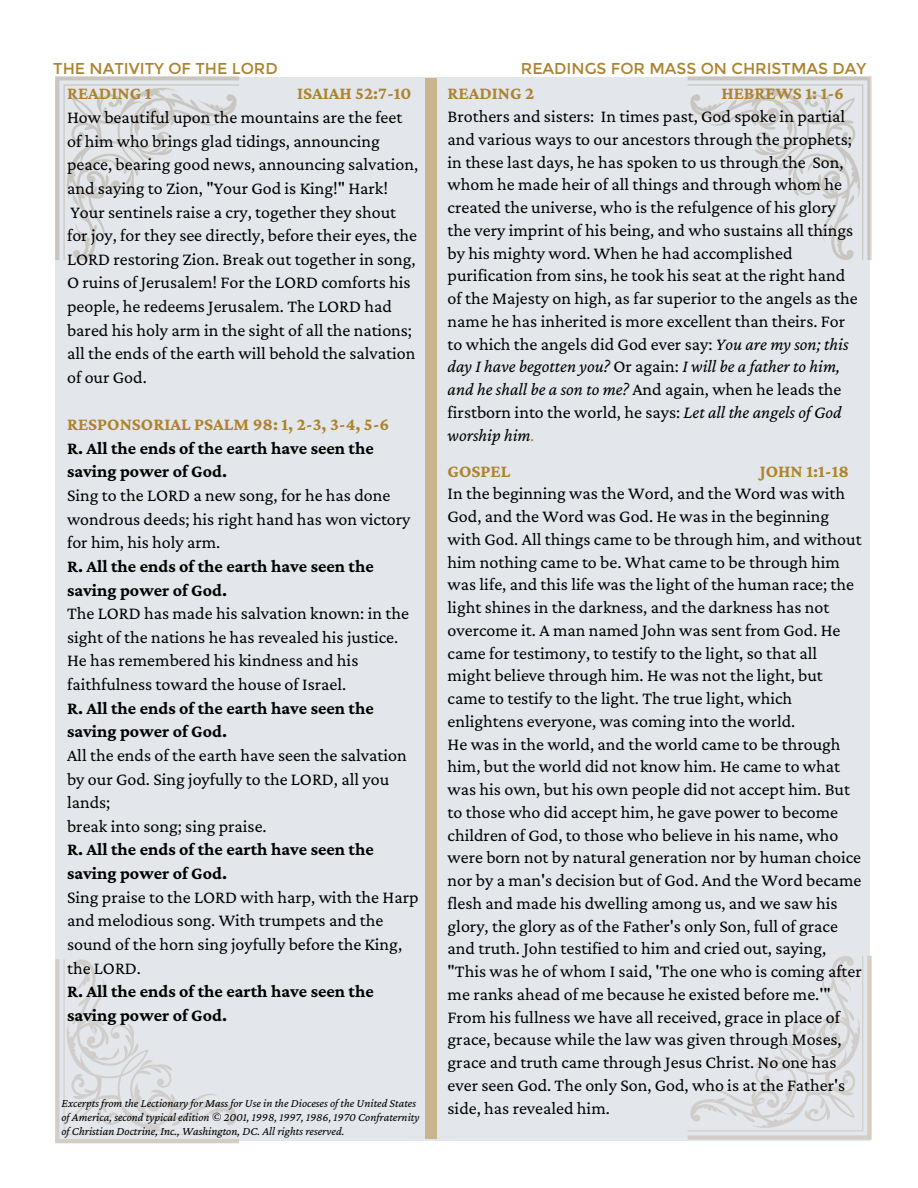
<style>
.page{position:relative;width:918px;height:1188px;background:#fff}
.page>*{position:absolute;margin:0;border:0;box-sizing:border-box;transform-origin:0 0}
.t1{font:18px/22.8px "Crimson Pro";color:#000}
.t2{font:700 18px/23.7px "Crimson Pro";color:#000}
.t3{font:700 18px "Crimson Pro";color:#ad8330}
.t4{font:15.75px "Montserrat";color:#ad8330}
.t5{font:italic 12px/14px "Crimson Pro";color:#000}
.s1{font-style:italic}
.s2{font-style:italic;color:#ad8330}
</style>
<div class="page">
<div style="left:56px;top:78px;width:814px;height:1063px;background:#e3e7eb"></div>
<svg style="left:55px;top:76px;width:184px;height:184px"></svg>
<div style="left:426px;top:78px;width:11px;height:1060px;background:#c8b58e"></div>
<svg style="left:688px;top:76px;width:184px;height:184px"></svg>
<p class="t4" style="left:53px;top:58px;width:226px">THE NATIVITY OF THE LORD</p>
<p class="t4" style="left:521px;top:58px;width:347px">READINGS FOR MASS ON CHRISTMAS DAY</p>
<p class="t3" style="left:448px;top:83px;width:88px">READING 2</p>
<p class="t3" style="left:721px;top:83px;width:124px">HEBREWS 1: 1-6</p>
<p class="t1" style="left:448px;top:105px;width:412px">Brothers and sisters: In times past, God spoke in partial and various ways to our ancestors through the prophets; in these last days, he has spoken to us through the Son, whom he made heir of all things and through whom he created the universe, who is the refulgence of his glory the very imprint of his being, and who sustains all things by his mighty word. When he had accomplished purification from sins, he took his seat at the right hand of the Majesty on high, as far superior to the angels as the name he has inherited is more excellent than theirs. For to which the angels did God ever say: <span class="s1">You are my son; this day I have begotten you?</span> Or again: <span class="s1">I will be a father to him, and he shall be a son to me?</span> And again, when he leads the firstborn into the world, he says: <span class="s1">Let all the angels of God worship him</span><span class="s2">.</span></p>
<p class="t3" style="left:448px;top:460px;width:64px">GOSPEL</p>
<p class="t3" style="left:760px;top:460px;width:91px">JOHN 1:1-18</p>
<p class="t1" style="left:448px;top:482px;width:416px">In the beginning was the Word, and the Word was with God, and the Word was God. He was in the beginning with God. All things came to be through him, and without him nothing came to be. What came to be through him was life, and this life was the light of the human race; the light shines in the darkness, and the darkness has not overcome it. A man named John was sent from God. He came for testimony, to testify to the light, so that all might believe through him. He was not the light, but came to testify to the light. The true light, which enlightens everyone, was coming into the world.</p>
<p class="t1" style="left:448px;top:732px;width:416px">He was in the world, and the world came to be through him, but the world did not know him. He came to what was his own, but his own people did not accept him. But to those who did accept him, he gave power to become children of God, to those who believe in his name, who were born not by natural generation nor by human choice nor by a man's decision but of God. And the Word became flesh and made his dwelling among us, and we saw his glory, the glory as of the Father's only Son, full of grace and truth. John testified to him and cried out, saying, "This was he of whom I said, 'The one who is coming after me ranks ahead of me because he existed before me.'" From his fullness we have all received, grace in place of grace, because while the law was given through Moses, grace and truth came through Jesus Christ. No one has ever seen God. The only Son, God, who is at the Father's side, has revealed him.</p>
<p class="t3" style="left:67px;top:83px;width:86px">READING 1</p>
<p class="t3" style="left:297px;top:83px;width:116px">ISAIAH 52:7-10</p>
<p class="t1" style="left:67px;top:105px;width:353px;line-height:23.7px">How beautiful upon the mountains are the feet of him who brings glad tidings, announcing peace, bearing good news, announcing salvation, and saying to Zion, "Your God is King!" Hark!<br>Your sentinels raise a cry, together they shout<br>for joy, for they see directly, before their eyes, the LORD restoring Zion. Break out together in song, O ruins of Jerusalem! For the LORD comforts his people, he redeems Jerusalem. The LORD had bared his holy arm in the sight of all the nations; all the ends of the earth will behold the salvation of our God.</p>
<p class="t3" style="left:67px;top:414px;width:324px">RESPONSORIAL PSALM 98: 1, 2-3, 3-4, 5-6</p>
<p class="t2" style="left:67px;top:436px;width:308px">R. All the ends of the earth have seen the saving power of God.</p>
<p class="t1" style="left:67px;top:483px;width:345px;line-height:23.7px">Sing to the LORD a new song, for he has done wondrous deeds; his right hand has won victory for him, his holy arm.</p>
<p class="t2" style="left:67px;top:554px;width:308px">R. All the ends of the earth have seen the saving power of God.</p>
<p class="t1" style="left:67px;top:601px;width:343px;line-height:23.7px">The LORD has made his salvation known: in the sight of the nations he has revealed his justice.</p>
<p class="t1" style="left:67px;top:648px;width:293px;line-height:23.7px">He has remembered his kindness and his faithfulness toward the house of Israel.</p>
<p class="t2" style="left:67px;top:696px;width:308px">R. All the ends of the earth have seen the saving power of God.</p>
<p class="t1" style="left:67px;top:743px;width:341px;line-height:23.7px">All the ends of the earth have seen the salvation by our God. Sing joyfully to the LORD, all you lands;</p>
<p class="t1" style="left:67px;top:814px;width:201px">break into song; sing praise.</p>
<p class="t2" style="left:67px;top:837px;width:308px">R. All the ends of the earth have seen the saving power of God.</p>
<p class="t1" style="left:67px;top:885px;width:353px;line-height:23.7px">Sing praise to the LORD with harp, with the Harp and melodious song. With trumpets and the sound of the horn sing joyfully before the King, the LORD.</p>
<p class="t2" style="left:67px;top:979px;width:308px">R. All the ends of the earth have seen the saving power of God.</p>
<p class="t5" style="left:62px;top:1096px;width:359px">Excerpts from the Lectionary for Mass for Use in the Dioceses of the United States of America, second typical edition © 2001, 1998, 1997, 1986, 1970 Confraternity of Christian Doctrine, Inc., Washington, DC. All rights reserved.</p>
</div>
